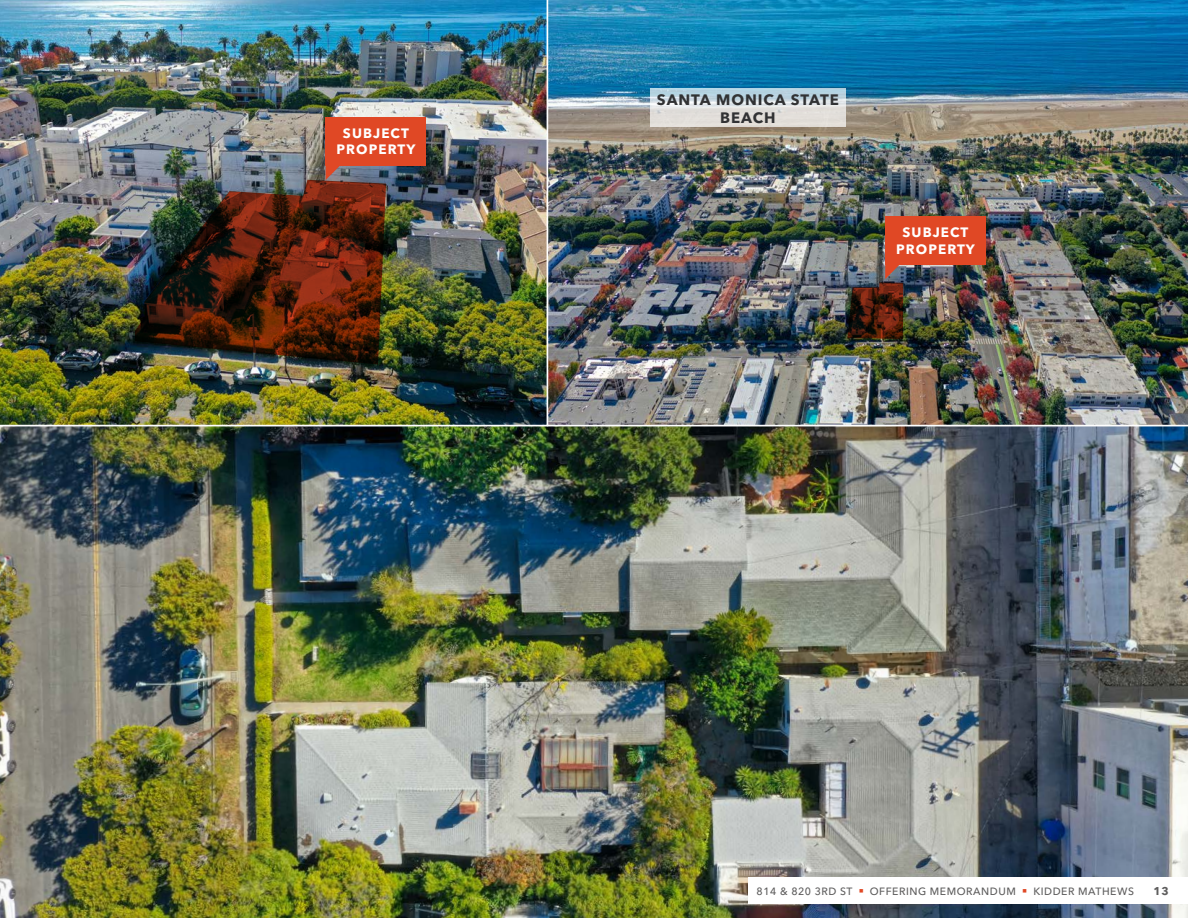
<style>
.page{position:relative;width:1188px;height:918px;background:#fff}
.page>*{position:absolute;margin:0;border:0;box-sizing:border-box;transform-origin:0 0}
.Neighborhood___City{font:700 15px/18px "Avenir Next LT Pro";letter-spacing:.06em;color:#313234;text-align:center}
.Subject_Property_Cal{font:700 13.5px/16.5px "Avenir Next LT Pro";letter-spacing:.08em;color:#fff;text-align:center}
.t1{font:700 11.25px "Avenir Next LT Pro";color:#5e5d5d}
.t2{font:500 10.5px "Avenir Next LT Pro";letter-spacing:.05em;color:#5e5d5d}
.s1{color:#e04825}
</style>
<div class="page">
<img style="left:0;top:426px;width:1188px;height:492px">
<img style="left:0;top:0;width:547px;height:425px">
<img style="left:548px;top:0;width:640px;height:425px">
<svg style="left:326px;top:165px;width:14px;height:15px"></svg>
<div style="left:326px;top:117px;width:100px;height:48px;background:#e04825"></div>
<img style="left:847px;top:264px;width:56px;height:75px">
<div style="left:885px;top:216px;width:101px;height:48px;background:#e04825"></div>
<svg style="left:650px;top:89px;width:196px;height:38px;background:#d6dddf"></svg>
<img style="left:135px;top:180px;width:251px;height:184px">
<div style="left:748px;top:878px;width:440px;height:26px;background:#fff"></div>
<p class="Subject_Property_Cal" style="left:336px;top:125px;width:80px">SUBJECT<br>PROPERTY</p>
<p class="Neighborhood___City" style="left:657px;top:90px;width:183px">SANTA MONICA STATE<br>BEACH</p>
<p class="Subject_Property_Cal" style="left:896px;top:224px;width:80px">SUBJECT<br>PROPERTY</p>
<p class="t2" style="left:757px;top:885px;width:379px">814 &amp; 820 3RD ST <span class="s1">■</span> OFFERING MEMORANDUM <span class="s1">■</span> KIDDER MATHEWS</p>
<p class="t1" style="left:1154px;top:884px;width:17px">13</p>
</div>
